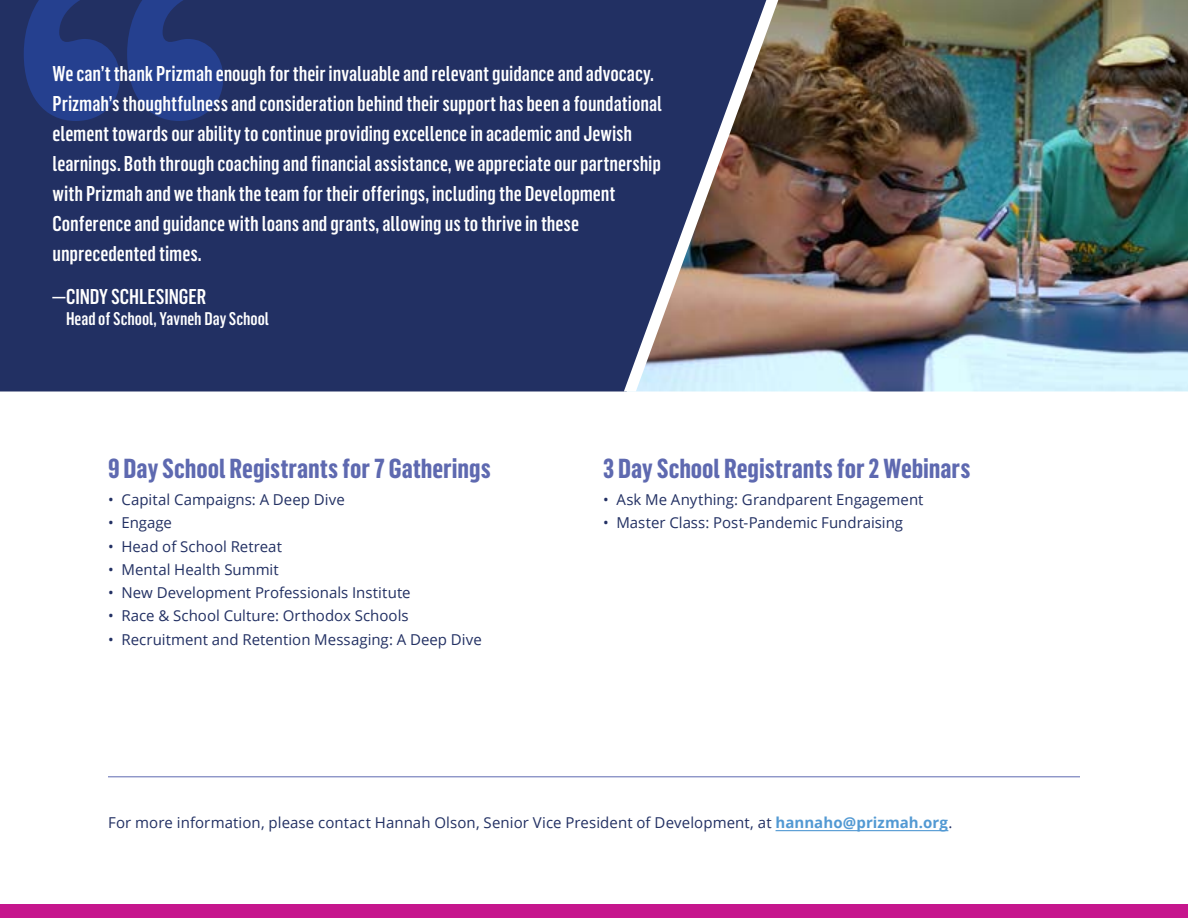
<style>
.page{position:relative;width:1188px;height:918px;background:#fff}
.page>*{position:absolute;margin:0;border:0;box-sizing:border-box;transform-origin:0 0}
.t1{font:700 27px "Flama Condensed";color:#5e69b0}
.t2{font:500 21px/30px "Flama Condensed";color:#fff}
.t3{font:500 18px "Flama Condensed";color:#fff}
.t4{font:15px "Open Sans";color:#223063}
.s1{font-weight:700;color:#5299d3}
</style>
<div class="page">
<hr style="left:776px;top:830px;width:172px;height:1px;background:#5299d3">
<div style="left:0;top:904px;width:1188px;height:14px;background:#c6168d"></div>
<img style="left:789px;top:0;width:399px;height:392px">
<div style="left:0;top:0;width:613px;height:392px;background:#223063"></div>
<svg style="left:24px;top:0;width:96px;height:121px;background:#243a80"></svg>
<svg style="left:127px;top:0;width:96px;height:121px;background:#243a80"></svg>
<hr style="left:108px;top:776px;width:972px;height:1px;background:#5e69b0">
<svg style="left:613px;top:0;width:176px;height:392px;background:#635f71"></svg>
<p class="t2" style="left:52px;top:58px;width:611px">We can’t thank Prizmah enough for their invaluable and relevant guidance and advocacy.<br>Prizmah’s thoughtfulness and consideration behind their support has been a foundational element towards our ability to continue providing excellence in academic and Jewish learnings. Both through coaching and financial assistance, we appreciate our partnership with Prizmah and we thank the team for their offerings, including the Development Conference and guidance with loans and grants, allowing us to thrive in these unprecedented times.</p>
<p class="t2" style="left:52px;top:281px;width:155px">—CINDY SCHLESINGER</p>
<p class="t3" style="left:66px;top:307px;width:205px">Head of School, Yavneh Day School</p>
<p class="t1" style="left:108px;top:452px;width:384px">9 Day School Registrants for 7 Gatherings</p>
<p class="t4" style="left:108px;top:489px;width:238px">• Capital Campaigns: A Deep Dive</p>
<p class="t4" style="left:108px;top:513px;width:65px">• Engage</p>
<p class="t4" style="left:108px;top:536px;width:175px">• Head of School Retreat</p>
<p class="t4" style="left:108px;top:559px;width:172px">• Mental Health Summit</p>
<p class="t4" style="left:108px;top:582px;width:304px">• New Development Professionals Institute</p>
<p class="t4" style="left:108px;top:606px;width:302px">• Race &amp; School Culture: Orthodox Schools</p>
<p class="t4" style="left:108px;top:629px;width:375px">• Recruitment and Retention Messaging: A Deep Dive</p>
<p class="t1" style="left:603px;top:452px;width:369px">3 Day School Registrants for 2 Webinars</p>
<p class="t4" style="left:603px;top:489px;width:322px">• Ask Me Anything: Grandparent Engagement</p>
<p class="t4" style="left:603px;top:513px;width:302px">• Master Class: Post-Pandemic Fundraising</p>
<p class="t4" style="left:108px;top:812px;width:846px">For more information, please contact Hannah Olson, Senior Vice President of Development, at <span class="s1">hannaho@prizmah.org</span>.</p>
</div>
